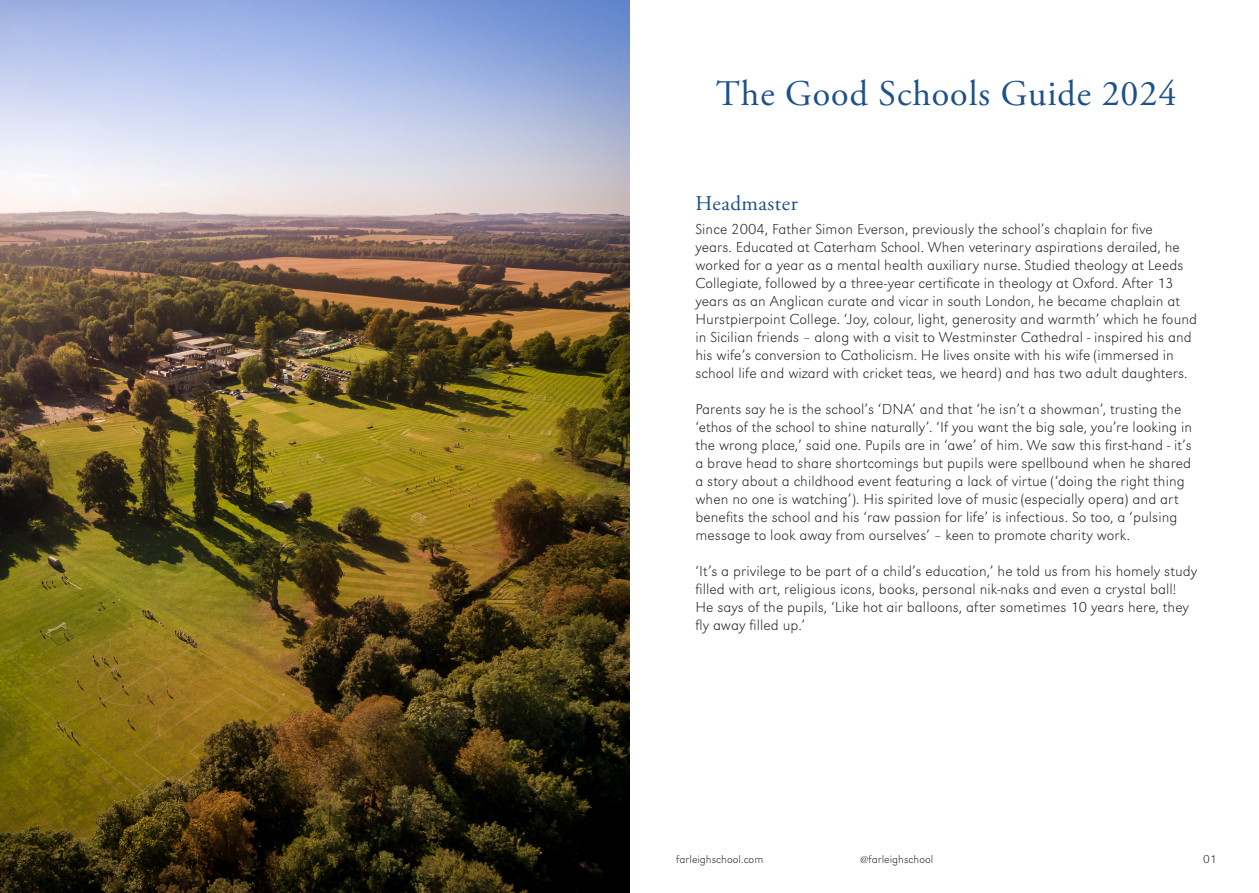
<style>
.page{position:relative;width:1259px;height:893px;background:#fff}
.page>*{position:absolute;margin:0;border:0;box-sizing:border-box;transform-origin:0 0}
.Heading_Serif{font:36px "Adobe Garamond Pro";letter-spacing:.025em;color:#1d5189}
.t1{font:21px "Adobe Garamond Pro";letter-spacing:.025em;color:#1d5189}
.Body_copy_-_sans-serif{font:300 expanded 15px/18px "URW Grotesk Wid";letter-spacing:.005em;color:#231f20}
.Body_copy_-_sans-serif-2{font:300 expanded 12px "URW Grotesk Wid";color:#231f20}
.Body_copy_-_sans-serif-3{font:300 expanded 11.25px "URW Grotesk Wid";letter-spacing:.005em;color:#231f20}
</style>
<div class="page">
<img style="left:0;top:0;width:629px;height:893px">
<p class="Heading_Serif" style="left:716px;top:72px;width:462px">The Good Schools Guide 2024</p>
<p class="t1" style="left:695px;top:191px;width:104px">Headmaster</p>
<p class="Body_copy_-_sans-serif" style="left:695px;top:220px;width:503px">Since 2004, Father Simon Everson, previously the school’s chaplain for five<br>years. Educated at Caterham School. When veterinary aspirations derailed, he worked for a year as a mental health auxiliary nurse. Studied theology at Leeds Collegiate, followed by a three-year certificate in theology at Oxford. After 13 years as an Anglican curate and vicar in south London, he became chaplain at Hurstpierpoint College. ‘Joy, colour, light, generosity and warmth’ which he found in Sicilian friends – along with a visit to Westminster Cathedral - inspired his and his wife’s conversion to Catholicism. He lives onsite with his wife (immersed in school life and wizard with cricket teas, we heard) and has two adult daughters.</p>
<p class="Body_copy_-_sans-serif" style="left:695px;top:400px;width:498px">Parents say he is the school’s ‘DNA’ and that ‘he isn’t a showman’, trusting the ‘ethos of the school to shine naturally’. ‘If you want the big sale, you’re looking in the wrong place,’ said one. Pupils are in ‘awe’ of him. We saw this first-hand - it’s a brave head to share shortcomings but pupils were spellbound when he shared a story about a childhood event featuring a lack of virtue (‘doing the right thing when no one is watching’). His spirited love of music (especially opera) and art benefits the school and his ‘raw passion for life’ is infectious. So too, a ‘pulsing message to look away from ourselves’ – keen to promote charity work.</p>
<p class="Body_copy_-_sans-serif" style="left:695px;top:562px;width:503px">‘It’s a privilege to be part of a child’s education,’ he told us from his homely study filled with art, religious icons, books, personal nik-naks and even a crystal ball!<br>He says of the pupils, ‘Like hot air balloons, after sometimes 10 years here, they fly away filled up.’</p>
<p class="Body_copy_-_sans-serif-3" style="left:676px;top:852px;width:89px">farleighschool.com</p>
<p class="Body_copy_-_sans-serif-3" style="left:860px;top:852px;width:74px">@farleighschool</p>
<p class="Body_copy_-_sans-serif-2" style="left:1203px;top:852px;width:15px">01</p>
</div>
